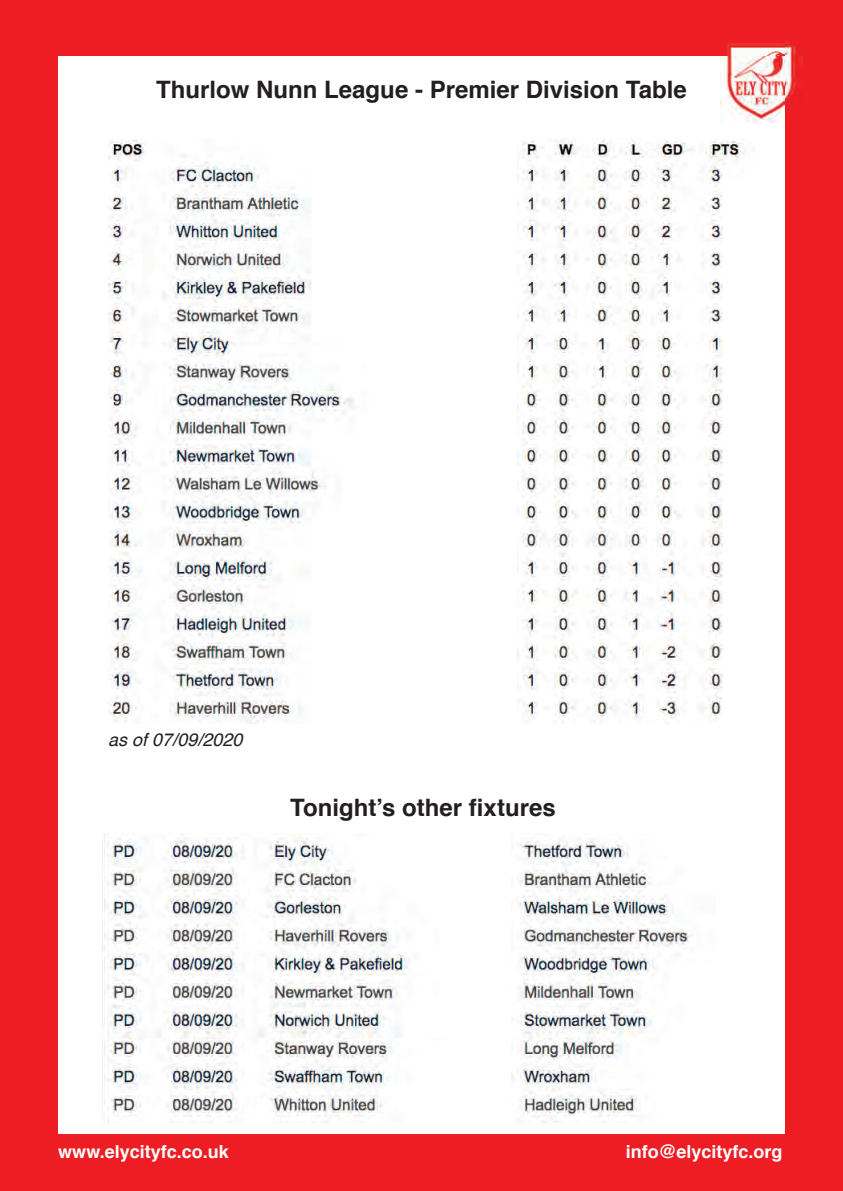
<style>
.page{position:relative;width:843px;height:1191px;background:#fff}
.page>*{position:absolute;margin:0;border:0;box-sizing:border-box;transform-origin:0 0}
.t1{font:700 24px "Helvetica";color:#231f20}
.t2{font:700 18px "Helvetica";color:#fff}
.t3{font:italic 18px "Helvetica";color:#231f20}
</style>
<div class="page">
<div style="left:0;top:0;width:842px;height:1191px;background:#ee1d23"></div>
<div style="left:58px;top:56px;width:726px;height:1077px;background:#fff"></div>
<img style="left:720px;top:42px;width:82px;height:81px">
<img style="left:108px;top:139px;width:636px;height:585px">
<img style="left:102px;top:833px;width:590px;height:289px">
<p class="t1" style="left:156px;top:80px;width:532px">thurlow nunn League - Premier Division table</p>
<p class="t3" style="left:108px;top:731px;width:136px">as of 07/09/2020</p>
<p class="t1" style="left:290px;top:798px;width:267px">tonight’s other fixtures</p>
<p class="t2" style="left:58px;top:1144px;width:172px">www.elycityfc.co.uk</p>
<p class="t2" style="left:625px;top:1144px;width:158px">info@elycityfc.org</p>
</div>
